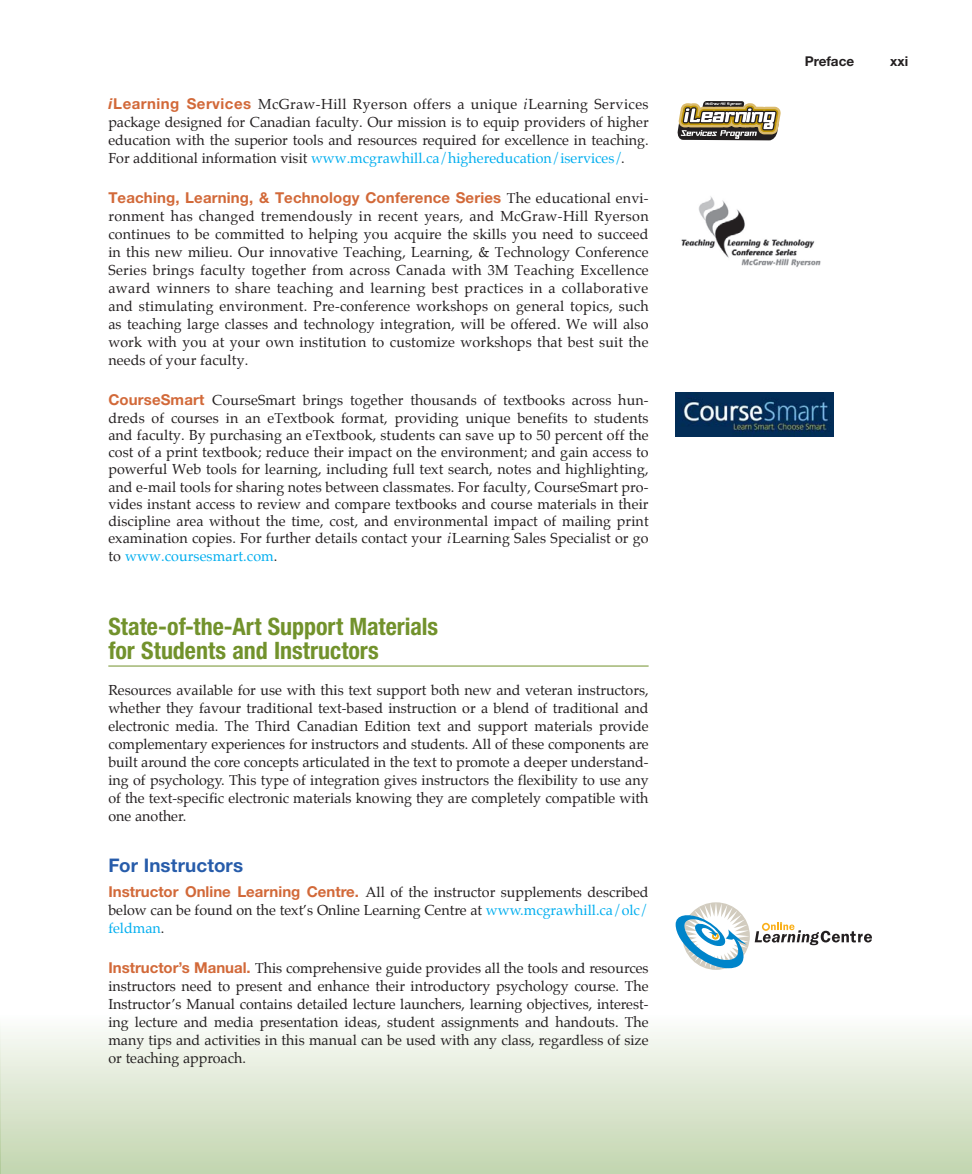
<style>
.page{position:relative;width:972px;height:1174px;background:#fff}
.page>*{position:absolute;margin:0;border:0;box-sizing:border-box;transform-origin:0 0}
.bch_ha{font:700 condensed 24px/24px "Helvetica Neue LT";color:#72922c}
.bch_hb{font:700 18.75px "Helvetica Neue LT";letter-spacing:.01em;color:#275caa}
.bch_hd_txt{font:700 15px "Helvetica Neue LT";letter-spacing:.01em;color:#d26939}
.bch_tx_1st{font:14.25px/18px "Palatino";color:#231f20;text-align:justify}
.bch_hd_txt-2{font:14.25px/18px "Palatino";letter-spacing:.005em;color:#231f20;text-align:justify}
.bch_tx{font:14.25px/17.4px "Palatino";letter-spacing:.01em;color:#231f20;text-align:justify}
.running_head_right{font:700 13.5px "Helvetica Neue LT";color:#231f20}
.s1{font-family:"Helvetica Neue";font-weight:700;font-style:italic;font-size:15px;color:#d26939}
.s2{font-family:"Helvetica Neue LT";font-weight:700;font-size:15px;color:#d26939}
.s3{font-style:italic}
.s4{color:#00aeef}
.s5{font-family:"Palatino";font-weight:400;font-size:14.25px;color:#231f20}
</style>
<div class="page">
<div style="left:0;top:1013px;width:971px;height:160px;background:linear-gradient(to bottom,#fdfdfc,#c2d5af)"></div>
<hr style="left:108px;top:665px;width:540px;height:1px;background:#72922c">
<img style="left:681px;top:196px;width:140px;height:71px">
<svg style="left:677px;top:101px;width:103px;height:40px"></svg>
<svg style="left:675px;top:902px;width:197px;height:67px"></svg>
<img style="left:675px;top:392px;width:158px;height:45px">
<p class="bch_hd_txt-2" style="left:108px;top:95px;width:542px"><span class="s1">i</span><span class="s2">Learning Services</span> McGraw-Hill Ryerson offers a unique <span class="s3">i</span>Learning Services package designed for Canadian faculty. Our mission is to equip providers of higher education with the superior tools and resources required for excellence in teaching.<br>For additional information visit <span class="s4">www.mcgrawhill.ca/highereducation/iservices/</span>.</p>
<p class="bch_hd_txt" style="left:108px;top:189px;width:542px">Teaching, Learning, &amp; Technology Conference Series <span class="s5">The educational envi-</span></p>
<p class="bch_hd_txt-2" style="left:108px;top:207px;width:542px">ronment has changed tremendously in recent years, and McGraw-Hill Ryerson continues to be committed to helping you acquire the skills you need to succeed in this new milieu. Our innovative Teaching, Learning, &amp; Technology Conference Series brings faculty together from across Canada with 3M Teaching Excellence award winners to share teaching and learning best practices in a collaborative and stimulating environment. Pre-conference workshops on general topics, such as teaching large classes and technology integration, will be offered. We will also work with you at your own institution to customize workshops that best suit the needs of your faculty.</p>
<p class="bch_tx" style="left:108px;top:391px;width:542px"><span class="s2">CourseSmart</span> CourseSmart brings together thousands of textbooks across hun&shy;dreds of courses in an eTextbook format, providing unique benefits to students and faculty. By purchasing an eTextbook, students can save up to 50 percent off the cost of a print textbook; reduce their impact on the environment; and gain access to powerful Web tools for learning, including full text search, notes and highlighting, and e-mail tools for sharing notes between classmates. For faculty, CourseSmart pro&shy;vides instant access to review and compare textbooks and course materials in their discipline area without the time, cost, and environmental impact of mailing print examination copies. For further details contact your <span class="s3">i</span>Learning Sales Specialist or go to <span class="s4">www.coursesmart.com</span>.</p>
<p class="bch_ha" style="left:108px;top:614px;width:331px">State-of-the-Art Support Materials for Students and Instructors</p>
<p class="bch_tx_1st" style="left:108px;top:681px;width:542px">Resources available for use with this text support both new and veteran instructors, whether they favour traditional text-based instruction or a blend of traditional and electronic media. The Third Canadian Edition text and support materials provide complementary experiences for instructors and students. All of these components are built around the core concepts articulated in the text to promote a deeper understand&shy;ing of psychology. This type of integration gives instructors the flexibility to use any of the text-specific electronic materials knowing they are completely compatible with one another.</p>
<p class="bch_hb" style="left:108px;top:853px;width:136px">For Instructors</p>
<p class="bch_tx_1st" style="left:108px;top:882px;width:542px"><span class="s2">Instructor Online Learning Centre.</span> All of the instructor supplements described below can be found on the text’s Online Learning Centre at <span class="s4">www.mcgrawhill.ca/olc/ feldman</span>.</p>
<p class="bch_tx_1st" style="left:108px;top:959px;width:542px"><span class="s2">Instructor’s Manual.</span> This comprehensive guide provides all the tools and resources instructors need to present and enhance their introductory psychology course. The Instructor’s Manual contains detailed lecture launchers, learning objectives, interest&shy;ing lecture and media presentation ideas, student assignments and handouts. The many tips and activities in this manual can be used with any class, regardless of size or teaching approach.</p>
<p class="running_head_right" style="left:804px;top:53px;width:51px">Preface</p>
<p class="running_head_right" style="left:890px;top:53px;width:19px">xxi</p>
</div>
